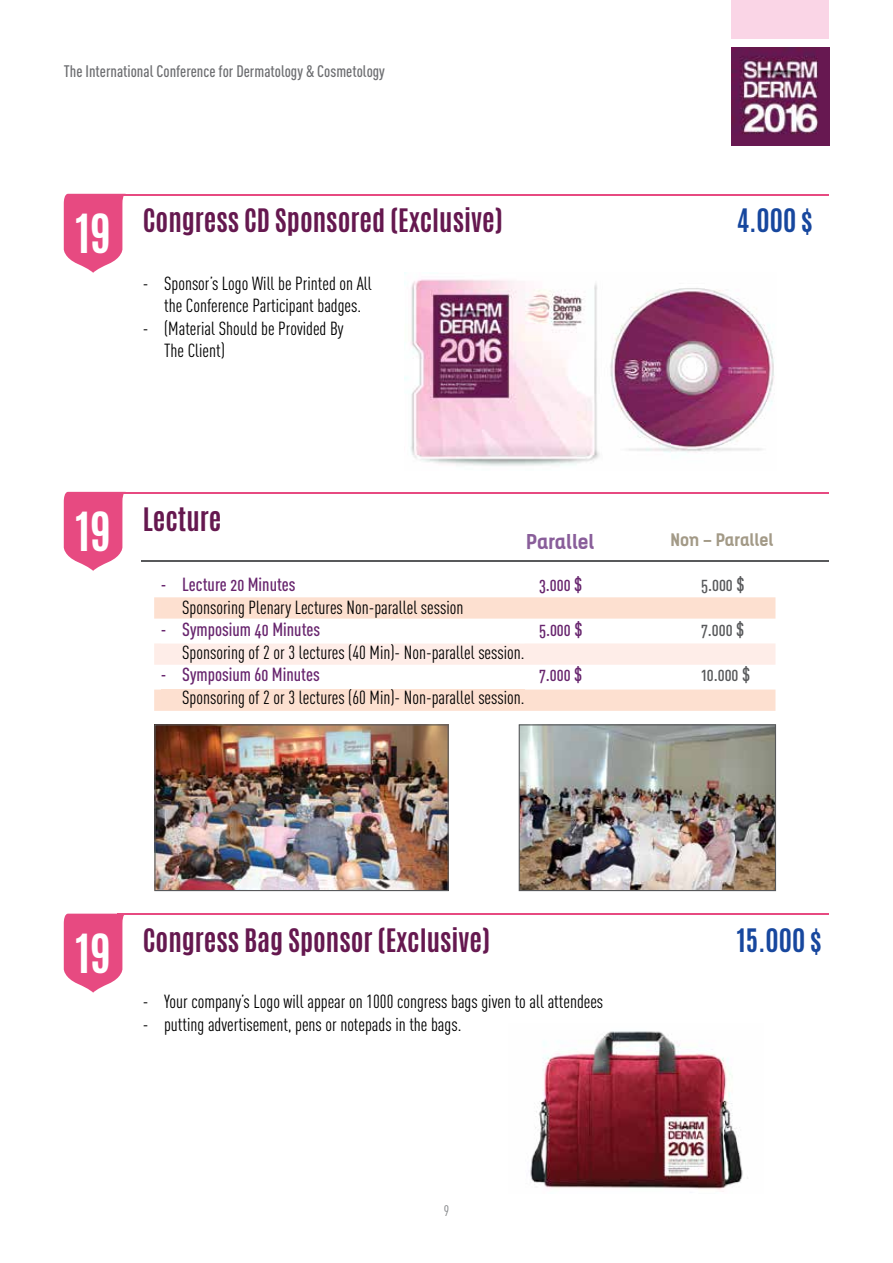
<style>
.page{position:relative;width:893px;height:1263px;background:#fff}
.page>*{position:absolute;margin:0;border:0;box-sizing:border-box;transform-origin:0 0}
.t1{font:700 45px "Antonio";color:#fff}
.t2{font:700 27px "Antonio";color:#65184f}
.t3{font:700 27px "Antonio";color:#17479e}
.t4{font:700 19.5px "Kelson";color:#895e9a}
.t5{font:18.75px/22.5px "DIN Cond";color:#000;text-align:center}
.t6{font:18.75px "DIN Cond Medium Alternate";color:#68256e}
.t7{font:18.75px "DIN Cond Medium Alternate";color:#58595b}
.t8{font:16.5px "DIN Cond Medium Alternate";color:#6d6e71}
.t9{font:700 16.5px "Kelson";color:#a39a87}
.t10{font:15px "DIN Cond";color:#808285}
</style>
<div class="page">
<div style="left:731px;top:0;width:98px;height:38px;background:#fad5e6"></div>
<img style="left:731px;top:48px;width:98px;height:97px">
<img style="left:405px;top:273px;width:369px;height:193px">
<img style="left:154px;top:724px;width:295px;height:167px">
<svg style="left:154px;top:597px;width:621px;height:22px;background:#fde1d2"></svg>
<div style="left:154px;top:689px;width:621px;height:22px;background:#fde0d0"></div>
<svg style="left:154px;top:643px;width:621px;height:22px;background:#feeee9"></svg>
<div style="left:161px;top:600px;width:302px;height:18px;background:#fde0d0"></div>
<div style="left:161px;top:644px;width:363px;height:19px;background:#feede8"></div>
<div style="left:161px;top:689px;width:363px;height:19px;background:#fde0d0"></div>
<img style="left:519px;top:724px;width:257px;height:167px">
<hr style="left:141px;top:560px;width:687px;height:2px;background:#58595b">
<img style="left:530px;top:1031px;width:213px;height:161px">
<hr style="left:117px;top:194px;width:712px;height:1px;background:#e74a81">
<hr style="left:117px;top:492px;width:712px;height:1px;background:#e74a81">
<hr style="left:117px;top:914px;width:712px;height:1px;background:#e74a81">
<svg style="left:64px;top:193px;width:62px;height:80px"></svg>
<svg style="left:64px;top:491px;width:62px;height:80px"></svg>
<svg style="left:64px;top:913px;width:62px;height:80px"></svg>
<p class="t8" style="left:64px;top:62px;width:323px">The International Conference for Dermatology &amp; Cosmetology</p>
<h1 class="t1" style="left:75px;top:200px;width:37px">19</h1>
<h2 class="t2" style="left:143px;top:200px;width:362px">Congress CD Sponsored (Exclusive)</h2>
<h2 class="t3" style="left:737px;top:200px;width:78px">4.000 $</h2>
<p class="t5" style="left:143px;top:271px;width:230px">- Sponsor’s Logo Will be Printed on All the Conference Participant badges.</p>
<p class="t5" style="left:164px;top:316px;width:181px;text-align:left;text-indent:-21px">- (Material Should be Provided By<br>The Client)</p>
<h1 class="t1" style="left:75px;top:498px;width:37px">19</h1>
<h2 class="t2" style="left:143px;top:498px;width:80px">Lecture</h2>
<p class="t4" style="left:526px;top:528px;width:70px">Parallel</p>
<p class="t9" style="left:670px;top:528px;width:104px">Non Parallel</p>
<p class="t6" style="left:161px;top:574px;width:136px">- Lecture 20 Minutes</p>
<p class="t6" style="left:539px;top:574px;width:45px">3.000 $</p>
<p class="t7" style="left:701px;top:574px;width:45px">5.000 $</p>
<p class="t5" style="left:182px;top:596px;width:283px">Sponsoring Plenary Lectures Non-parallel session</p>
<p class="t6" style="left:161px;top:619px;width:161px">- Symposium 40 Minutes</p>
<p class="t6" style="left:539px;top:619px;width:45px">5.000 $</p>
<p class="t7" style="left:701px;top:619px;width:45px">7.000 $</p>
<p class="t5" style="left:182px;top:641px;width:344px">Sponsoring of 2 or 3 lectures (40 Min)- Non-parallel session.</p>
<p class="t6" style="left:161px;top:664px;width:160px">- Symposium 60 Minutes</p>
<p class="t6" style="left:539px;top:664px;width:45px">7.000 $</p>
<p class="t7" style="left:701px;top:664px;width:51px">10.000 $</p>
<p class="t5" style="left:182px;top:686px;width:344px">Sponsoring of 2 or 3 lectures (60 Min)- Non-parallel session.</p>
<h1 class="t1" style="left:75px;top:919px;width:37px">19</h1>
<h2 class="t2" style="left:143px;top:920px;width:349px">Congress Bag Sponsor (Exclusive)</h2>
<h2 class="t3" style="left:737px;top:920px;width:87px">15.000 $</h2>
<p class="t5" style="left:143px;top:990px;width:462px">- Your company’s Logo will appear on 1000 congress bags given to all attendees</p>
<p class="t5" style="left:143px;top:1012px;width:320px">- putting advertisement, pens or notepads in the bags.</p>
<p class="t10" style="left:444px;top:1202px;width:7px">9</p>
</div>
